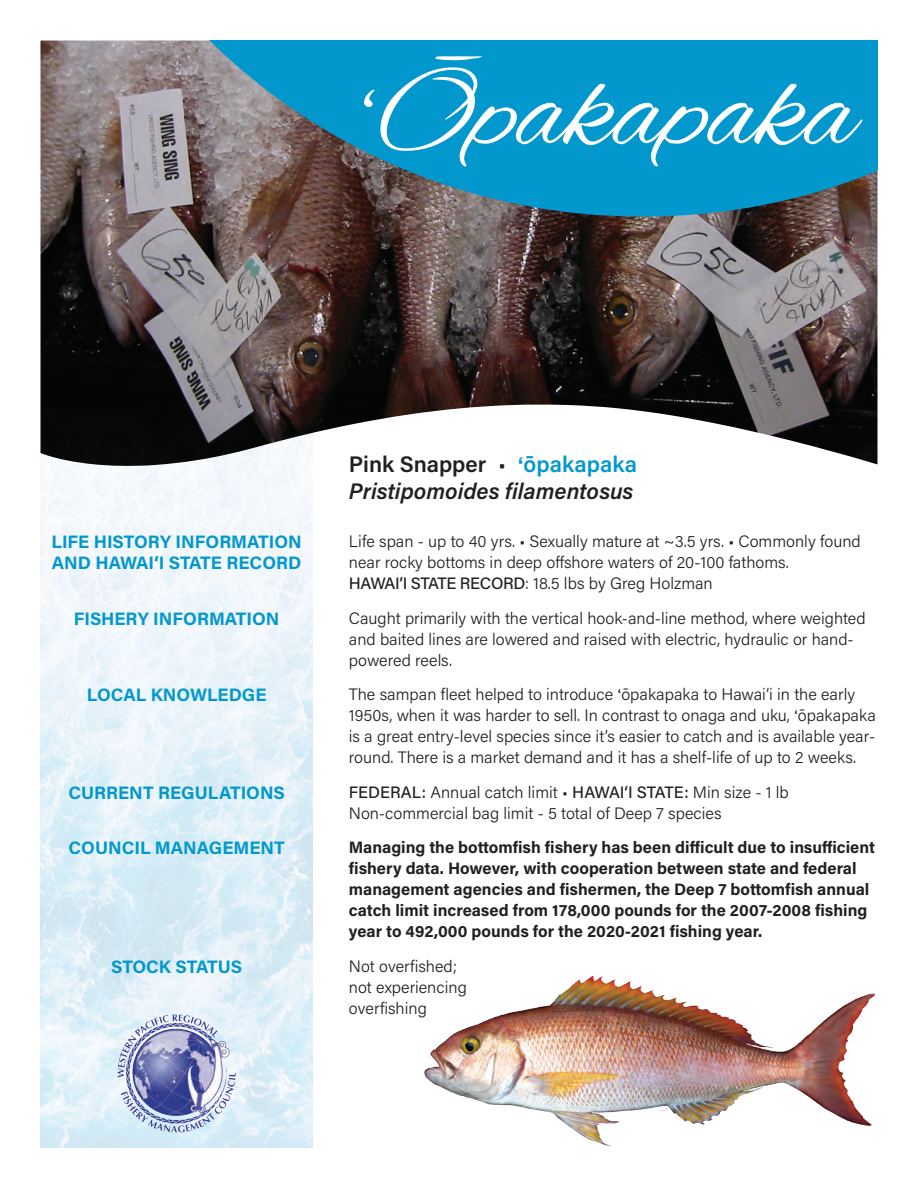
<style>
.page{position:relative;width:918px;height:1188px;background:#fff}
.page>*{position:absolute;margin:0;border:0;box-sizing:border-box;transform-origin:0 0}
.t1{font:120px "Alex Brush";color:#fff}
.t2{font:italic 600 22.5px/27px "Acumin Pro";color:#231f20}
.t3{font:700 18px/21px "Acumin Pro";color:#0298cd}
.t4{font:300 16.5px/21px "Acumin Pro";color:#231f20}
.t5{font:700 16.5px/21px "Acumin Pro";color:#231f20}
.s1{font-style:normal}
.s2{font-weight:300;font-style:normal}
.s3{font-family:"Nimbus San";font-weight:700;font-style:normal;color:#0298cd}
.s4{font-style:normal;color:#0298cd}
.s5{font-weight:500}
.s6{font-family:"Nimbus San";font-weight:400}
</style>
<div class="page">
<img style="left:40px;top:466px;width:273px;height:682px">
<img style="left:40px;top:217px;width:838px;height:249px">
<svg style="left:40px;top:40px;width:838px;height:177px;background:#3389a9"></svg>
<svg style="left:435px;top:56px;width:47px;height:4px"></svg>
<img style="left:424px;top:975px;width:452px;height:172px">
<img style="left:118px;top:1015px;width:118px;height:118px">
<p class="t1" style="left:362px;top:45px;width:494px">‘Opakapaka</p>
<p class="t3" style="left:52px;top:531px;width:252px">LIFE HISTORY INFORMATION<br>AND HAWAI‘I STATE RECORD</p>
<p class="t3" style="left:74px;top:607px;width:207px">FISHERY INFORMATION</p>
<p class="t3" style="left:87px;top:684px;width:181px">LOCAL KNOWLEDGE</p>
<p class="t3" style="left:68px;top:781px;width:218px">CURRENT REGULATIONS</p>
<p class="t3" style="left:69px;top:837px;width:218px">COUNCIL MANAGEMENT</p>
<p class="t3" style="left:111px;top:955px;width:133px">STOCK STATUS</p>
<p class="t2" style="left:349px;top:450px;width:290px"><span class="s1">Pink Snapper</span> <span class="s2">•</span> <span class="s3">‘</span><span class="s4">ōpakapaka<br></span>Pristipomoides filamentosus</p>
<p class="t4" style="left:349px;top:530px;width:513px">Life span - up to 40 yrs. • Sexually mature at ~3.5 yrs. • Commonly found near rocky bottoms in deep offshore waters of 20-100 fathoms.<br><span class="s5">HAWAI‘I STATE RECORD</span>: 18.5 lbs by Greg Holzman</p>
<p class="t4" style="left:349px;top:607px;width:518px">Caught primarily with the vertical hook-and-line method, where weighted and baited lines are lowered and raised with electric, hydraulic or hand&shy;powered reels.</p>
<p class="t4" style="left:349px;top:683px;width:528px">The sampan fleet helped to introduce <span class="s6">‘</span>ōpakapaka to Hawai’i in the early 1950s, when it was harder to sell. In contrast to onaga and uku, <span class="s6">‘</span>ōpakapaka is a great entry-level species since it’s easier to catch and is available year&shy;round. There is a market demand and it has a shelf-life of up to 2 weeks.</p>
<p class="t4" style="left:349px;top:781px;width:441px"><span class="s5">FEDERAL:</span> Annual catch limit • <span class="s5">HAWAI‘I STATE:</span> Min size - 1 lb<br>Non-commercial bag limit - 5 total of Deep 7 species</p>
<p class="t5" style="left:349px;top:836px;width:528px">Managing the bottomfish fishery has been difficult due to insufficient fishery data. However, with cooperation between state and federal management agencies and fishermen, the Deep 7 bottomfish annual catch limit increased from 178,000 pounds for the 2007-2008 fishing year to 492,000 pounds for the 2020-2021 fishing year.</p>
<p class="t4" style="left:349px;top:955px;width:119px">Not overfished; not experiencing overfishing</p>
</div>
